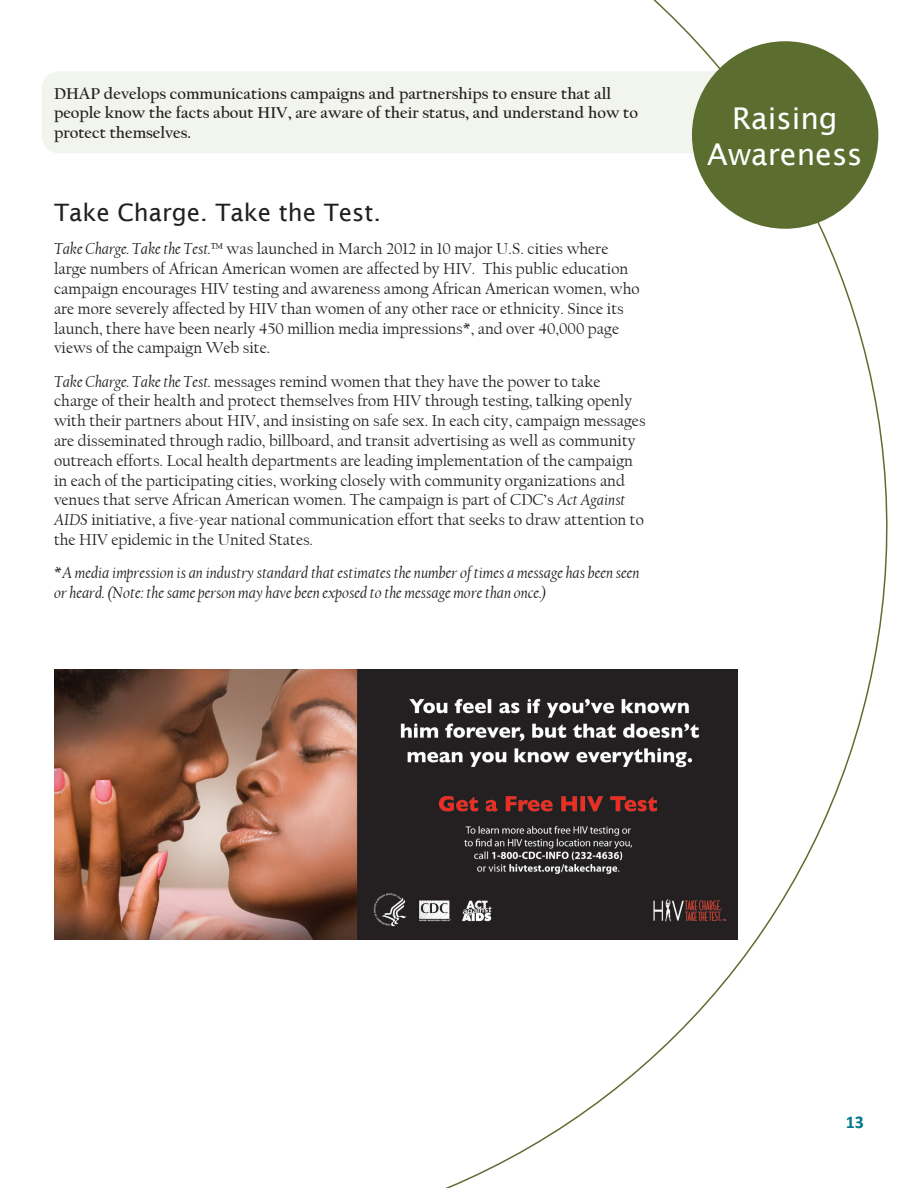
<style>
.page{position:relative;width:918px;height:1188px;background:#fff}
.page>*{position:absolute;margin:0;border:0;box-sizing:border-box;transform-origin:0 0}
.t1{font:30px/36px "Lucida Sans";color:#fff;text-align:center}
.t2{font:24px "Lucida Sans";color:#231f20}
.t3{font:700 18px "Calibri";color:#00788b}
.t4{font:16.5px/19.8px "Californian FB";color:#231f20}
.t5{font:italic 16.5px/19.8px "Californian FB";color:#231f20}
.t6{font:700 16.5px/19.8px "Californian FB";color:#231f20}
.s1{font-style:italic}
.s2{font-style:normal}
</style>
<div class="page">
<svg style="left:445px;top:0;width:443px;height:1188px"></svg>
<div style="left:42px;top:71px;width:674px;height:82px;background:#f2f4ee"></div>
<div style="left:692px;top:41px;width:186px;height:188px;background:#5b6e30;border-radius:50%"></div>
<img style="left:54px;top:669px;width:684px;height:271px">
<p class="t6" style="left:54px;top:84px;width:586px">DHAP develops communications campaigns and partnerships to ensure that all people know the facts about HIV, are aware of their status, and understand how to protect themselves.</p>
<h4 class="t2" style="left:54px;top:199px;width:329px">Take Charge. Take the Test.</h4>
<p class="t4" style="left:54px;top:239px;width:587px"><span class="s1">Take Charge. Take the Test.</span>™ was launched in March 2012 in 10 major U.S. cities where large numbers of African American women are affected by HIV. This public education campaign encourages HIV testing and awareness among African American women, who are more severely affected by HIV than women of any other race or ethnicity. Since its launch, there have been nearly 450 million media impressions*, and over 40,000 page views of the campaign Web site.</p>
<p class="t4" style="left:54px;top:372px;width:593px"><span class="s1">Take Charge. Take the Test.</span> messages remind women that they have the power to take charge of their health and protect themselves from HIV through testing, talking openly with their partners about HIV, and insisting on safe sex. In each city, campaign messages are disseminated through radio, billboard, and transit advertising as well as community outreach efforts. Local health departments are leading implementation of the campaign in each of the participating cities, working closely with community organizations and venues that serve African American women. The campaign is part of CDC’s <span class="s1">Act Against AIDS</span> initiative, a five-year national communication effort that seeks to draw attention to the HIV epidemic in the United States.</p>
<p class="t5" style="left:54px;top:563px;width:587px"><span class="s2">*</span>A media impression is an industry standard that estimates the number of times a message has been seen or heard. (Note: the same person may have been exposed to the message more than once.)</p>
<h3 class="t1" style="left:707px;top:100px;width:157px">Raising<br>Awareness</h3>
<p class="t3" style="left:846px;top:1111px;width:20px">13</p>
</div>
